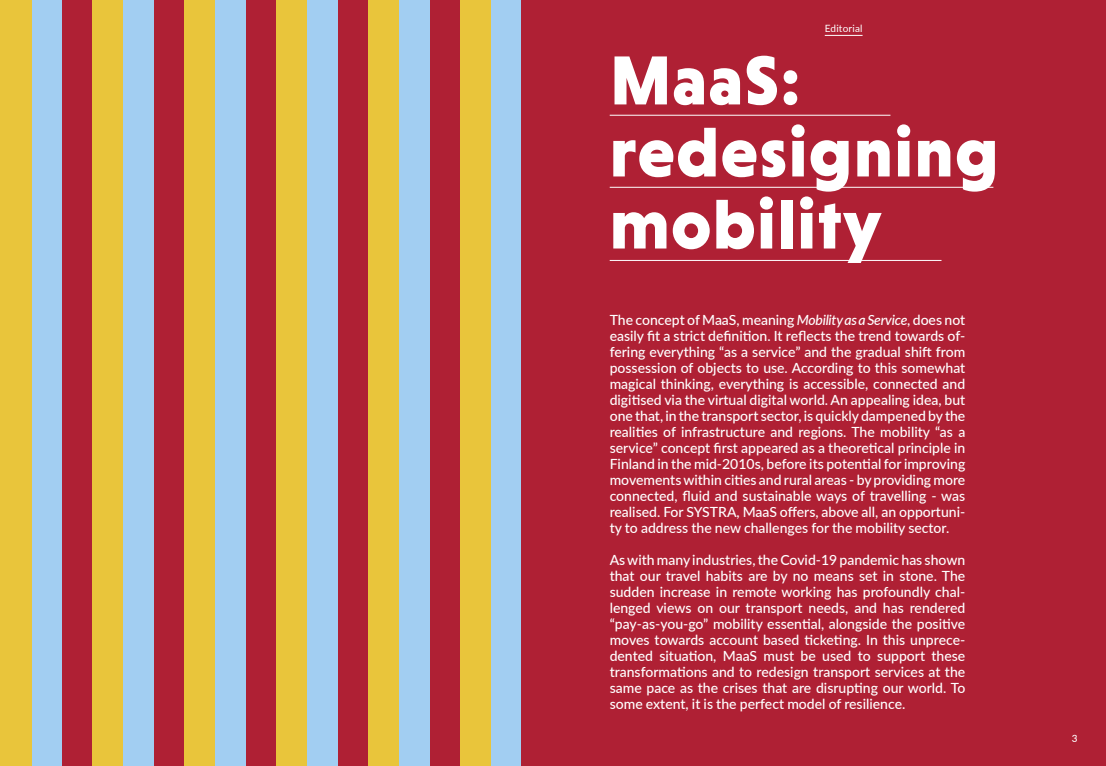
<style>
.page{position:relative;width:1106px;height:766px;background:#fff}
.page>*{position:absolute;margin:0;border:0;box-sizing:border-box;transform-origin:0 0}
.t1{font:900 70.5px/72px "Niveau Grotesk";letter-spacing:.02em;color:#fff}
.t2{font:500 14px/16px "Lato";color:#fff;text-align:justify}
.t3{font:10px "Lato";letter-spacing:.02em;color:#fff}
.t4{font:500 10px "Lato";color:#fff}
.s1{font-style:italic}
</style>
<div class="page">
<div style="left:553px;top:0;width:553px;height:765px;background:#af2034"></div>
<div style="left:521px;top:0;width:32px;height:765px;background:#af2034"></div>
<div style="left:429px;top:0;width:31px;height:765px;background:#af2034"></div>
<div style="left:337px;top:0;width:31px;height:765px;background:#af2034"></div>
<div style="left:245px;top:0;width:31px;height:765px;background:#af2034"></div>
<div style="left:154px;top:0;width:30px;height:765px;background:#af2034"></div>
<div style="left:62px;top:0;width:30px;height:765px;background:#af2034"></div>
<div style="left:490px;top:0;width:31px;height:765px;background:#a2cef2"></div>
<div style="left:460px;top:0;width:30px;height:765px;background:#e9c53b"></div>
<div style="left:368px;top:0;width:31px;height:765px;background:#e9c53b"></div>
<div style="left:276px;top:0;width:31px;height:765px;background:#e9c53b"></div>
<div style="left:399px;top:0;width:30px;height:765px;background:#a2cef2"></div>
<div style="left:307px;top:0;width:30px;height:765px;background:#a2cef2"></div>
<div style="left:215px;top:0;width:30px;height:765px;background:#a2cef2"></div>
<div style="left:184px;top:0;width:31px;height:765px;background:#e9c53b"></div>
<div style="left:123px;top:0;width:31px;height:765px;background:#a2cef2"></div>
<div style="left:92px;top:0;width:31px;height:765px;background:#e9c53b"></div>
<div style="left:31px;top:0;width:31px;height:765px;background:#a2cef2"></div>
<div style="left:0;top:0;width:31px;height:765px;background:#e9c53b"></div>
<hr style="left:609px;top:115px;width:281px;height:1px;background:#fff">
<hr style="left:609px;top:187px;width:384px;height:1px;background:#fff">
<hr style="left:609px;top:260px;width:332px;height:1px;background:#fff">
<hr style="left:824px;top:35px;width:38px;height:1px;background:#fff">
<p class="t3" style="left:824px;top:22px;width:39px">Editorial</p>
<h1 class="t1" style="left:609px;top:43px;width:390px">MaaS: redesigning mobility</h1>
<p class="t2" style="left:609px;top:311px;width:357px">The concept of MaaS, meaning <span class="s1">Mobility as a Service</span>, does not easily fit a strict definition. It reflects the trend towards of&shy;fering everything “as a service” and the gradual shift from possession of objects to use. According to this somewhat magical thinking, everything is accessible, connected and digitised via the virtual digital world. An appealing idea, but one that, in the transport sector, is quickly dampened by the realities of infrastructure and regions. The mobility “as a service” concept first appeared as a theoretical principle in Finland in the mid-2010s, before its potential for improving movements within cities and rural areas - by providing more connected, fluid and sustainable ways of travelling - was realised. For SYSTRA, MaaS offers, above all, an opportuni&shy;ty to address the new challenges for the mobility sector.</p>
<p class="t2" style="left:609px;top:551px;width:357px">As with many industries, the Covid-19 pandemic has shown that our travel habits are by no means set in stone. The sudden increase in remote working has profoundly chal&shy;lenged views on our transport needs, and has rendered “pay-as-you-go” mobility essential, alongside the positive moves towards account based ticketing. In this unprece&shy;dented situation, MaaS must be used to support these transformations and to redesign transport services at the same pace as the crises that are disrupting our world. To some extent, it is the perfect model of resilience.</p>
<p class="t4" style="left:1071px;top:730px;width:7px">3</p>
</div>
